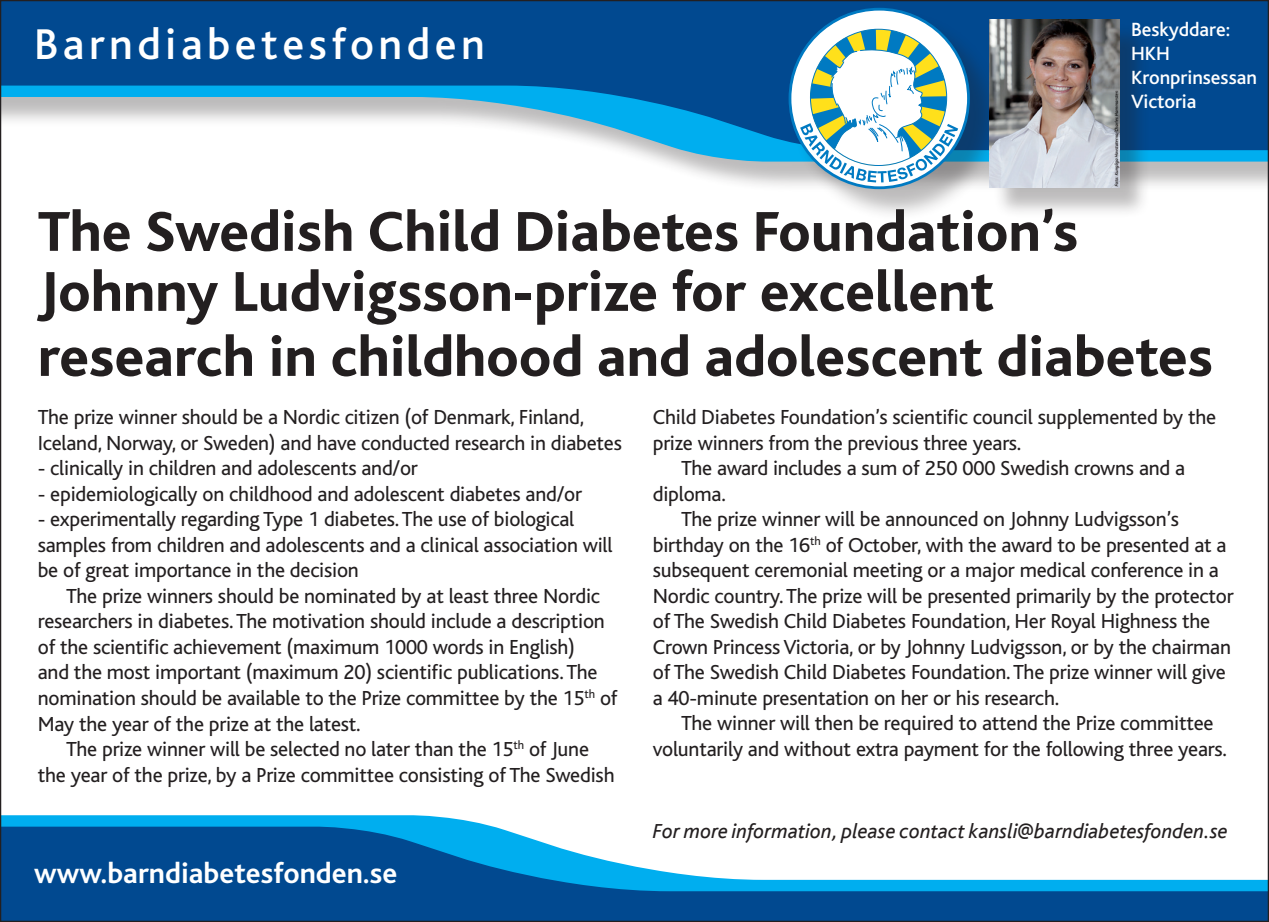
<style>
.page{position:relative;width:1269px;height:922px;background:#fff}
.page>*{position:absolute;margin:0;border:0;box-sizing:border-box;transform-origin:0 0}
.t1{font:800 58.75px/60px "Bliss";color:#231f20}
.t2{font:500 45px "Bliss";letter-spacing:.1em;color:#fff}
.t3{font:700 30px "Bliss";color:#fff}
.t4{font:21.25px/25.5px "Bliss";letter-spacing:-.01em;color:#231f20}
.t5{font:italic 21.25px "Bliss";color:#231f20}
.t6{font:500 20px/24px "Bliss";color:#fff}
</style>
<div class="page">
<div style="left:1px;top:1px;width:1267px;height:192px;background:#231f20;opacity:.3"></div>
<svg style="left:2px;top:150px;width:1265px;height:11px"></svg>
<svg style="left:2px;top:2px;width:1265px;height:148px;background:#3476ad"></svg>
<svg style="left:2px;top:815px;width:489px;height:11px;background:#14b4f0"></svg>
<svg style="left:2px;top:826px;width:1265px;height:93px;fill:#014990"></svg>
<div style="left:791px;top:11px;width:211px;height:210px;background:#231f20;opacity:.3"></div>
<svg style="left:790px;top:10px;width:178px;height:178px"></svg>
<svg style="left:800px;top:29px;width:158px;height:153px"></svg>
<div style="left:992px;top:23px;width:158px;height:196px;background:#231f20;opacity:.3"></div>
<img style="left:989px;top:20px;width:130px;height:167px">
<h2 class="t2" style="left:34px;top:21px;width:452px">Barndiabetesfonden</h2>
<p class="t6" style="left:1131px;top:18px;width:127px">Beskyddare:<br>HKH<br>Kronprinsessan<br>Victoria</p>
<h1 class="t1" style="left:38px;top:203px;width:1042px">The Swedish Child Diabetes Foundation’s<br>Johnny Ludvigsson-prize for excellent</h1>
<h1 class="t1" style="left:38px;top:328px;width:1176px">research in childhood and adolescent diabetes</h1>
<p class="t4" style="left:38px;top:405px;width:585px">The prize winner should be a Nordic citizen (of Denmark, Finland,<br>Iceland, Norway, or Sweden) and have conducted research in diabetes</p>
<p class="t4" style="left:38px;top:456px;width:382px">- clinically in children and adolescents and/or</p>
<p class="t4" style="left:38px;top:481px;width:546px">- epidemiologically on childhood and adolescent diabetes and/or</p>
<p class="t4" style="left:38px;top:507px;width:576px">- experimentally regarding Type 1 diabetes. The use of biological samples from children and adolescents and a clinical association will be of great importance in the decision</p>
<p class="t4" style="left:38px;top:583px;width:581px;text-indent:28px">The prize winners should be nominated by at least three Nordic researchers in diabetes. The motivation should include a description of the scientific achievement (maximum 1000 words in English)<br>and the most important (maximum 20) scientific publications. The nomination should be available to the Prize committee by the 15<sup>th</sup> of May the year of the prize at the latest.</p>
<p class="t4" style="left:38px;top:736px;width:578px;text-align:center">The prize winner will be selected no later than the 15<sup>th</sup> of June<br>the year of the prize, by a Prize committee consisting of The Swedish</p>
<h3 class="t3" style="left:34px;top:857px;width:364px">www.barndiabetesfonden.se</h3>
<p class="t4" style="left:653px;top:404px;width:565px">Child Diabetes Foundation’s scientific council supplemented by the prize winners from the previous three years.</p>
<p class="t4" style="left:653px;top:455px;width:534px;text-indent:28px">The award includes a sum of 250 000 Swedish crowns and a diploma.</p>
<p class="t4" style="left:653px;top:506px;width:582px;text-indent:28px">The prize winner will be announced on Johnny Ludvigsson’s birthday on the 16<sup>th</sup> of October, with the award to be presented at a subsequent ceremonial meeting or a major medical conference in a Nordic country. The prize will be presented primarily by the protector of The Swedish Child Diabetes Foundation, Her Royal Highness the Crown Princess Victoria, or by Johnny Ludvigsson, or by the chairman of The Swedish Child Diabetes Foundation. The prize winner will give a 40-minute presentation on her or his research.</p>
<p class="t4" style="left:653px;top:710px;width:575px;text-indent:28px">The winner will then be required to attend the Prize committee voluntarily and without extra payment for the following three years.</p>
<p class="t5" style="left:653px;top:820px;width:576px">For more information, please contact kansli@barndiabetesfonden.se</p>
</div>
